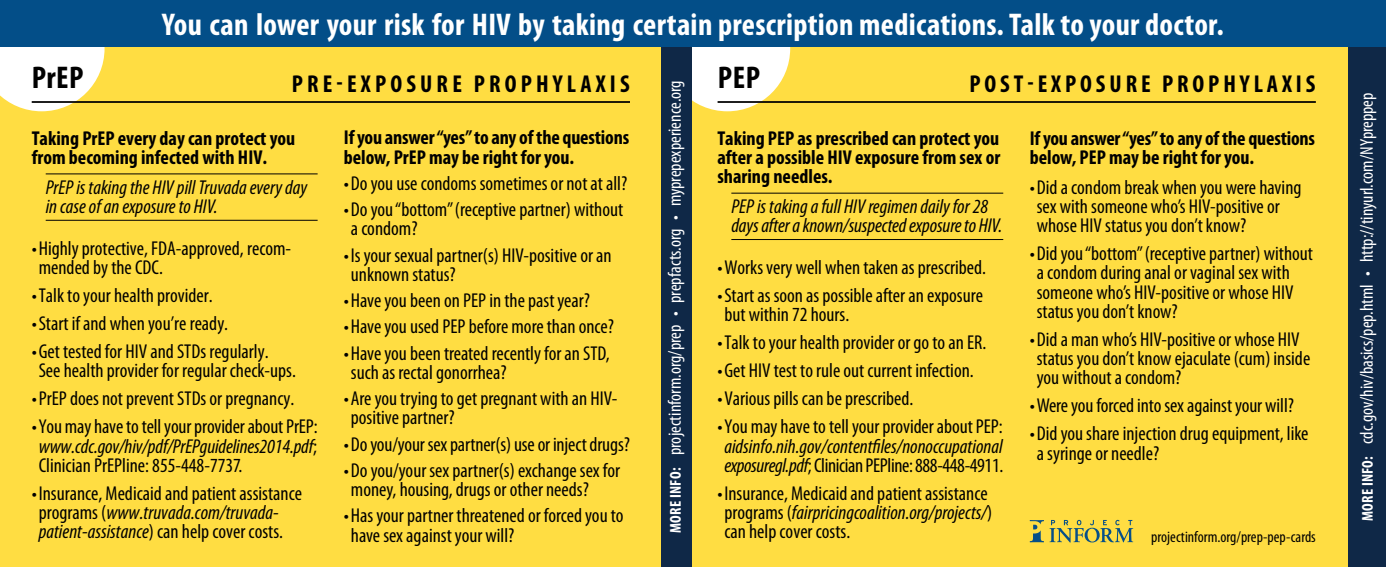
<style>
.page{position:relative;width:1386px;height:567px;background:#ffdd42}
.page>*{position:absolute;margin:0;border:0;box-sizing:border-box;transform-origin:0 0}
.t1{font:700 condensed 31.5px "Myriad Pro";letter-spacing:.005em;color:#fff}
.t2{font:700 condensed 31.5px "Myriad Pro";color:#000}
.t3{font:700 condensed 24.5px "Myriad Pro";letter-spacing:.16em;color:#000}
.t4{font:condensed 20.12px/19.2px "Myriad Pro";color:#000}
.t5{font:700 condensed 20.12px/19.2px "Myriad Pro";color:#000}
.t6{font:italic condensed 20.12px/19.2px "Myriad Pro";color:#000}
.t7{font:condensed 18.38px "Myriad Pro";color:#fff}
.t8{font:condensed 15.75px "Myriad Pro";color:#000}
.s1{font-weight:700;font-size:15.75px}
.s2{font-style:italic}
.s3{font-style:normal}
</style>
<div class="page">
<svg style="left:692px;top:47px;width:98px;height:64px;background:#fefae4"></svg>
<svg style="left:0;top:47px;width:105px;height:64px;background:#fef9e2"></svg>
<div style="left:662px;top:17px;width:30px;height:550px;background:#0f2847"></div>
<div style="left:1348px;top:17px;width:38px;height:550px;background:#0f2847"></div>
<div style="left:0;top:0;width:1386px;height:47px;background:#034e88"></div>
<hr style="left:32px;top:101px;width:598px;height:2px;background:#000">
<hr style="left:718px;top:101px;width:598px;height:2px;background:#000">
<hr style="left:46px;top:173px;width:272px;height:1px;background:#000">
<hr style="left:46px;top:220px;width:272px;height:1px;background:#000">
<hr style="left:731px;top:193px;width:272px;height:1px;background:#000">
<hr style="left:731px;top:239px;width:272px;height:1px;background:#000">
<svg style="left:1030px;top:520px;width:103px;height:23px"></svg>
<h1 class="t1" style="left:162px;top:5px;width:1063px">You can lower your risk for HIV by taking certain prescription medications. Talk to your doctor.</h1>
<h1 class="t2" style="left:32px;top:58px;width:53px">PrEP</h1>
<p class="t3" style="left:292px;top:69px;width:244px">Pre-Exposure Prophy</p>
<p class="t3" style="left:567px;top:69px;width:64px">laxis</p>
<h1 class="t2" style="left:718px;top:58px;width:44px">PEP</h1>
<p class="t3" style="left:969px;top:69px;width:254px">Post-Exposure Prophy</p>
<p class="t3" style="left:1254px;top:69px;width:63px">laxis</p>
<p class="t5" style="left:1030px;top:128px;width:287px">If you answer “yes” to any of the questions below, PEP may be right for you.</p>
<p class="t4" style="left:1037px;top:177px;width:266px;text-indent:-7px">•Did a condom break when you were having sex with someone who’s HIV-positive or whose HIV status you don’t know?</p>
<p class="t4" style="left:1037px;top:244px;width:278px;text-indent:-7px">•Did you “bottom” (receptive partner) without a condom during anal or vaginal sex with someone who’s HIV-positive or whose HIV status you don’t know?</p>
<p class="t4" style="left:1037px;top:329px;width:275px;text-indent:-7px">•Did a man who’s HIV-positive or whose HIV status you don’t know ejaculate (cum) inside you without a condom?</p>
<p class="t4" style="left:1030px;top:396px;width:266px">•Were you forced into sex against your will?</p>
<p class="t4" style="left:1037px;top:424px;width:273px;text-indent:-7px">•Did you share injection drug equipment, like a syringe or needle?</p>
<p class="t7" style="left:664px;top:533px;width:454px;rotate:-90deg"><span class="s1">more info:</span> projectinform.org/prep • prepfacts.org • myprepexperience.org</p>
<p class="t7" style="left:1356px;top:521px;width:430px;rotate:-90deg"><span class="s1">more info:</span> cdc.gov/hiv/basics/pep.html • http://tinyurl.com/NYpreppep</p>
<p class="t5" style="left:344px;top:128px;width:287px">If you answer “yes” to any of the questions below, PrEP may be right for you.</p>
<p class="t4" style="left:344px;top:173px;width:285px">•Do you use condoms sometimes or not at all?</p>
<p class="t4" style="left:351px;top:200px;width:274px;text-indent:-7px">•Do you “bottom” (receptive partner) without a condom?</p>
<p class="t4" style="left:351px;top:245px;width:262px;text-indent:-7px">•Is your sexual partner(s) HIV-positive or an unknown status?</p>
<p class="t4" style="left:344px;top:291px;width:248px">•Have you been on PEP in the past year?</p>
<p class="t4" style="left:344px;top:317px;width:272px">•Have you used PEP before more than once?</p>
<p class="t4" style="left:351px;top:343px;width:260px;text-indent:-7px">•Have you been treated recently for an STD, such as rectal gonorrhea?</p>
<p class="t4" style="left:351px;top:389px;width:268px;text-indent:-7px">•Are you trying to get pregnant with an HIV&shy;positive partner?</p>
<p class="t4" style="left:344px;top:434px;width:288px">•Do you/your sex partner(s) use or inject drugs?</p>
<p class="t4" style="left:351px;top:460px;width:271px;text-indent:-7px">•Do you/your sex partner(s) exchange sex for money, housing, drugs or other needs?</p>
<p class="t4" style="left:351px;top:506px;width:274px;text-indent:-7px">•Has your partner threatened or forced you to have sex against your will?</p>
<p class="t5" style="left:32px;top:128px;width:265px">Taking PrEP every day can protect you from becoming infected with HIV.</p>
<p class="t6" style="left:46px;top:177px;width:263px">PrEP is taking the HIV pill Truvada every day in case of an exposure to HIV.</p>
<p class="t4" style="left:39px;top:238px;width:254px;text-indent:-7px">•Highly protective, FDA-approved, recom&shy;mended by the CDC.</p>
<p class="t4" style="left:32px;top:286px;width:183px">•Talk to your health provider.</p>
<p class="t4" style="left:32px;top:314px;width:198px">•Start if and when you’re ready.</p>
<p class="t4" style="left:39px;top:342px;width:259px;text-indent:-7px">•Get tested for HIV and STDs regularly.<br>See health provider for regular check-ups.</p>
<p class="t4" style="left:32px;top:389px;width:264px">•PrEP does not prevent STDs or pregnancy.</p>
<p class="t4" style="left:39px;top:417px;width:280px;text-align:justify;text-indent:-7px">•You may have to tell your provider about PrEP: <span class="s2">www.cdc.gov/hiv/pdf/PrEPguidelines2014.pdf</span>; Clinician PrEPline: 855-448-7737.</p>
<p class="t4" style="left:39px;top:483px;width:265px;text-indent:-7px">•Insurance, Medicaid and patient assistance programs (<span class="s2">www.truvada.com/truvada&shy;patient-assistance</span>) can help cover costs.</p>
<p class="t5" style="left:717px;top:128px;width:284px;text-align:justify">Taking PEP as prescribed can protect you after a possible HIV exposure from sex or sharing needles.</p>
<p class="t6" style="left:731px;top:196px;width:272px">PEP is taking a full HIV regimen daily for 28 days after a known/suspected exposure to HIV.</p>
<p class="t4" style="left:717px;top:258px;width:270px">•Works very well when taken as prescribed.</p>
<p class="t4" style="left:724px;top:286px;width:260px;text-indent:-7px">•Start as soon as possible after an exposure but within 72 hours.</p>
<p class="t4" style="left:717px;top:333px;width:271px">•Talk to your health provider or go to an ER.</p>
<p class="t4" style="left:717px;top:361px;width:258px">•Get HIV test to rule out current infection.</p>
<p class="t4" style="left:717px;top:389px;width:197px">•Various pills can be prescribed.</p>
<p class="t4" style="left:717px;top:417px;width:287px">•You may have to tell your provider about PEP:</p>
<p class="t6" style="left:724px;top:436px;width:280px">aidsinfo.nih.gov/contentfiles/nonoccupational exposuregl.pdf<span class="s3">; Clinician PEPline: 888-448-4911.</span></p>
<p class="t4" style="left:724px;top:483px;width:269px;text-indent:-7px">•Insurance, Medicaid and patient assistance programs (<span class="s2">fairpricingcoalition.org/projects/</span>) can help cover costs.</p>
<p class="t8" style="left:1151px;top:527px;width:166px">projectinform.org/prep-pep-cards</p>
</div>
